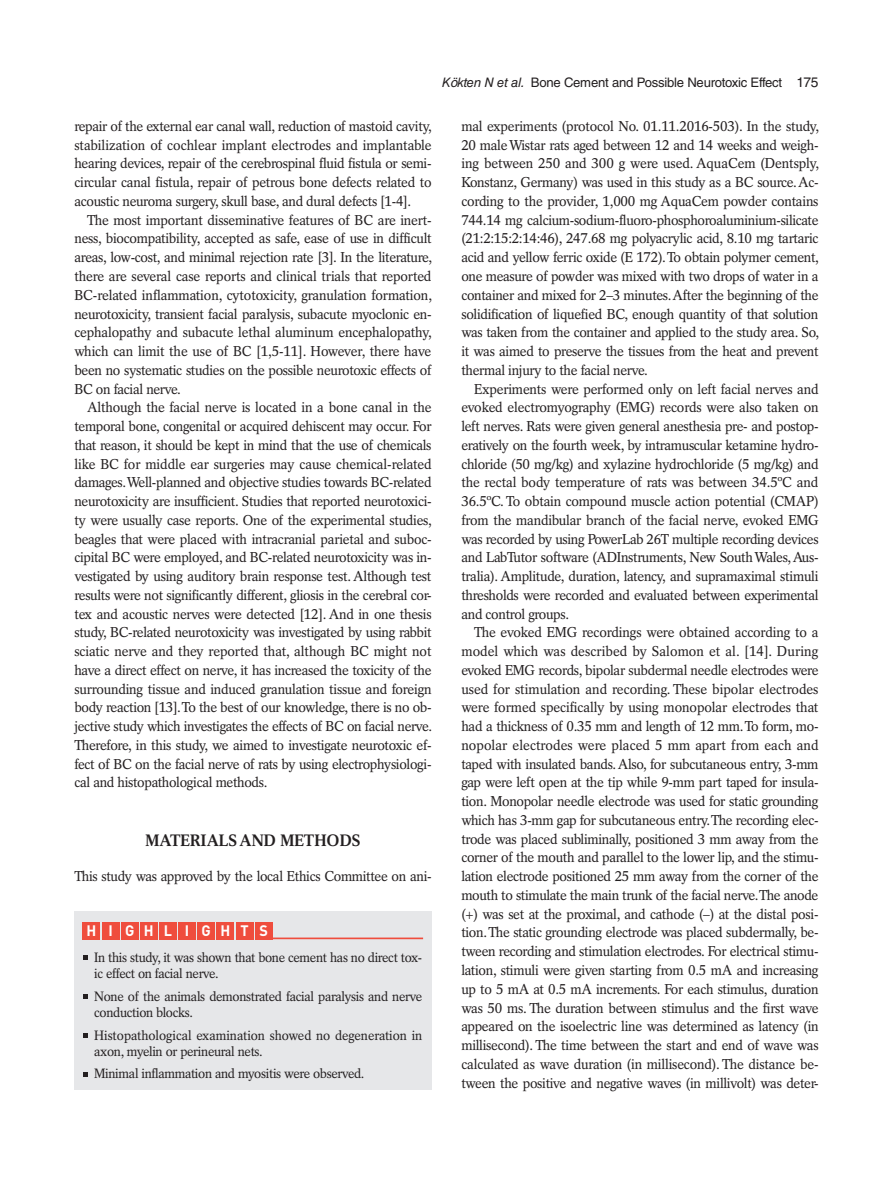
<style>
.page{position:relative;width:893px;height:1191px;background:#fff}
.page>*{position:absolute;margin:0;border:0;box-sizing:border-box;transform-origin:0 0}
.본문_대제목{font:700 16.5px "Rotation LT Std";color:#231f20;scale:.95 1}
.t1{font:700 15px "DIN Pro";color:#fff;scale:.96 1}
.본문{font:14.25px/18.8px "Rotation LT Std";letter-spacing:-.025em;color:#231f20;text-align:justify;scale:.95 1}
.본문_0{font:14.25px/18.8px "Rotation LT Std";letter-spacing:-.025em;color:#231f20;text-align:justify;scale:.95 1}
.하이라이트{font:13.5px/16.2px "Rotation LT Std";letter-spacing:-.025em;color:#231f20;scale:.95 1}
.하이라이트-2{font:13.5px/16.2px "Rotation LT Std";color:#231f20;scale:.95 1}
.t2{font:13.05px "Helvetica LT Std";letter-spacing:-.015em;color:#231f20}
.s1{font-style:italic}
.s2{font-size:13.8px}
</style>
<div class="page">
<div style="left:74px;top:941px;width:358px;height:149px;background:#e6e7e9"></div>
<svg style="left:84px;top:955px;width:4px;height:5px"></svg>
<svg style="left:84px;top:994px;width:4px;height:4px"></svg>
<svg style="left:84px;top:1033px;width:4px;height:4px"></svg>
<svg style="left:84px;top:1072px;width:4px;height:4px"></svg>
<div style="left:74px;top:911px;width:358px;height:30px;background:#e6e7e9"></div>
<div style="left:83px;top:922px;width:17px;height:17px;background:#ef4d3d"></div>
<div style="left:159px;top:922px;width:17px;height:17px;background:#ef4d3d"></div>
<div style="left:102px;top:922px;width:17px;height:17px;background:#ef4d3d"></div>
<div style="left:179px;top:922px;width:17px;height:17px;background:#ef4d3d"></div>
<div style="left:121px;top:922px;width:17px;height:17px;background:#ef4d3d"></div>
<div style="left:198px;top:922px;width:17px;height:17px;background:#ef4d3d"></div>
<div style="left:140px;top:922px;width:17px;height:17px;background:#ef4d3d"></div>
<div style="left:217px;top:922px;width:17px;height:17px;background:#ef4d3d"></div>
<div style="left:236px;top:922px;width:17px;height:17px;background:#ef4d3d"></div>
<div style="left:255px;top:922px;width:17px;height:17px;background:#ef4d3d"></div>
<hr style="left:272px;top:937px;width:151px;height:2px;background:#ef4d3d">
<p class="t2" style="left:442px;top:75px;width:378px"><span class="s1">Kökten N et al.</span> Bone Cement and Possible Neurotoxic Effect <span class="s2">175</span></p>
<p class="본문" style="left:74px;top:117px;width:378px">repair of the external ear canal wall, reduction of mastoid cavity, stabilization of cochlear implant electrodes and implantable hearing devices, repair of the cerebrospinal fluid fistula or semi&shy;circular canal fistula, repair of petrous bone defects related to acoustic neuroma surgery, skull base, and dural defects [1-4].</p>
<p class="본문" style="left:74px;top:210px;width:378px;text-indent:13px">The most important disseminative features of BC are inert&shy;ness, biocompatibility, accepted as safe, ease of use in difficult areas, low-cost, and minimal rejection rate [3]. In the literature, there are several case reports and clinical trials that reported BC-related inflammation, cytotoxicity, granulation formation, neurotoxicity, transient facial paralysis, subacute myoclonic en&shy;cephalopathy and subacute lethal aluminum encephalopathy, which can limit the use of BC [1,5-11]. However, there have been no systematic studies on the possible neurotoxic effects of BC on facial nerve.</p>
<p class="본문" style="left:74px;top:398px;width:378px;text-indent:13px">Although the facial nerve is located in a bone canal in the temporal bone, congenital or acquired dehiscent may occur. For that reason, it should be kept in mind that the use of chemicals like BC for middle ear surgeries may cause chemical-related damages. Well-planned and objective studies towards BC-related neurotoxicity are insufficient. Studies that reported neurotoxici&shy;ty were usually case reports. One of the experimental studies, beagles that were placed with intracranial parietal and suboc&shy;cipital BC were employed, and BC-related neurotoxicity was in&shy;vestigated by using auditory brain response test. Although test results were not significantly different, gliosis in the cerebral cor&shy;tex and acoustic nerves were detected [12]. And in one thesis study, BC-related neurotoxicity was investigated by using rabbit sciatic nerve and they reported that, although BC might not have a direct effect on nerve, it has increased the toxicity of the surrounding tissue and induced granulation tissue and foreign body reaction [13]. To the best of our knowledge, there is no ob&shy;jective study which investigates the effects of BC on facial nerve.<br>Therefore, in this study, we aimed to investigate neurotoxic ef&shy;fect of BC on the facial nerve of rats by using electrophysiologi&shy;cal and histopathological methods.</p>
<p class="본문_대제목" style="left:145px;top:830px;width:228px">MATERIALS AND METHODS</p>
<p class="본문_0" style="left:74px;top:867px;width:377px">This study was approved by the local Ethics Committee on ani-</p>
<p class="t1" style="left:86px;top:920px;width:12px">H</p>
<p class="t1" style="left:108px;top:920px;width:6px">I</p>
<p class="t1" style="left:125px;top:920px;width:11px">G</p>
<p class="t1" style="left:144px;top:920px;width:12px">H</p>
<p class="t1" style="left:164px;top:920px;width:10px">L</p>
<p class="t1" style="left:185px;top:920px;width:6px">I</p>
<p class="t1" style="left:202px;top:920px;width:11px">G</p>
<p class="t1" style="left:220px;top:920px;width:12px">H</p>
<p class="t1" style="left:240px;top:920px;width:10px">T</p>
<p class="t1" style="left:259px;top:920px;width:10px">S</p>
<p class="하이라이트" style="left:94px;top:949px;width:347px">In this study, it was shown that bone cement has no direct tox&shy;ic effect on facial nerve.</p>
<p class="하이라이트" style="left:94px;top:988px;width:347px">None of the animals demonstrated facial paralysis and nerve conduction blocks.</p>
<p class="하이라이트-2" style="left:94px;top:1026px;width:347px">Histopathological examination showed no degeneration in axon, myelin or perineural nets.</p>
<p class="하이라이트" style="left:94px;top:1065px;width:286px">Minimal inflammation and myositis were observed.</p>
<p class="본문_0" style="left:461px;top:117px;width:378px">mal experiments (protocol No. 01.11.2016-503). In the study, 20 male Wistar rats aged between 12 and 14 weeks and weigh&shy;ing between 250 and 300 g were used. AquaCem (Dentsply, Konstanz, Germany) was used in this study as a BC source. Ac&shy;cording to the provider, 1,000 mg AquaCem powder contains 744.14 mg calcium-sodium-fluoro-phosphoroaluminium-silicate (21:2:15:2:14:46), 247.68 mg polyacrylic acid, 8.10 mg tartaric acid and yellow ferric oxide (E 172). To obtain polymer cement, one measure of powder was mixed with two drops of water in a container and mixed for 2–3 minutes. After the beginning of the solidification of liquefied BC, enough quantity of that solution was taken from the container and applied to the study area. So, it was aimed to preserve the tissues from the heat and prevent thermal injury to the facial nerve.</p>
<p class="본문" style="left:461px;top:379px;width:378px;text-indent:13px">Experiments were performed only on left facial nerves and evoked electromyography (EMG) records were also taken on left nerves. Rats were given general anesthesia pre- and postop&shy;eratively on the fourth week, by intramuscular ketamine hydro&shy;chloride (50 mg/kg) and xylazine hydrochloride (5 mg/kg) and the rectal body temperature of rats was between 34.5ºC and 36.5ºC. To obtain compound muscle action potential (CMAP) from the mandibular branch of the facial nerve, evoked EMG was recorded by using PowerLab 26T multiple recording devices and LabTutor software (ADInstruments, New South Wales, Aus&shy;tralia). Amplitude, duration, latency, and supramaximal stimuli thresholds were recorded and evaluated between experimental and control groups.</p>
<p class="본문" style="left:461px;top:623px;width:378px;text-indent:13px">The evoked EMG recordings were obtained according to a model which was described by Salomon et al. [14]. During evoked EMG records, bipolar subdermal needle electrodes were used for stimulation and recording. These bipolar electrodes were formed specifically by using monopolar electrodes that had a thickness of 0.35 mm and length of 12 mm. To form, mo&shy;nopolar electrodes were placed 5 mm apart from each and taped with insulated bands. Also, for subcutaneous entry, 3-mm gap were left open at the tip while 9-mm part taped for insula&shy;tion. Monopolar needle electrode was used for static grounding which has 3-mm gap for subcutaneous entry. The recording elec&shy;trode was placed subliminally, positioned 3 mm away from the corner of the mouth and parallel to the lower lip, and the stimu&shy;lation electrode positioned 25 mm away from the corner of the mouth to stimulate the main trunk of the facial nerve. The anode (+) was set at the proximal, and cathode (–) at the distal posi&shy;tion. The static grounding electrode was placed subdermally, be&shy;tween recording and stimulation electrodes. For electrical stimu&shy;lation, stimuli were given starting from 0.5 mA and increasing up to 5 mA at 0.5 mA increments. For each stimulus, duration was 50 ms. The duration between stimulus and the first wave appeared on the isoelectric line was determined as latency (in millisecond). The time between the start and end of wave was calculated as wave duration (in millisecond). The distance be&shy;tween the positive and negative waves (in millivolt) was deter-</p>
</div>
